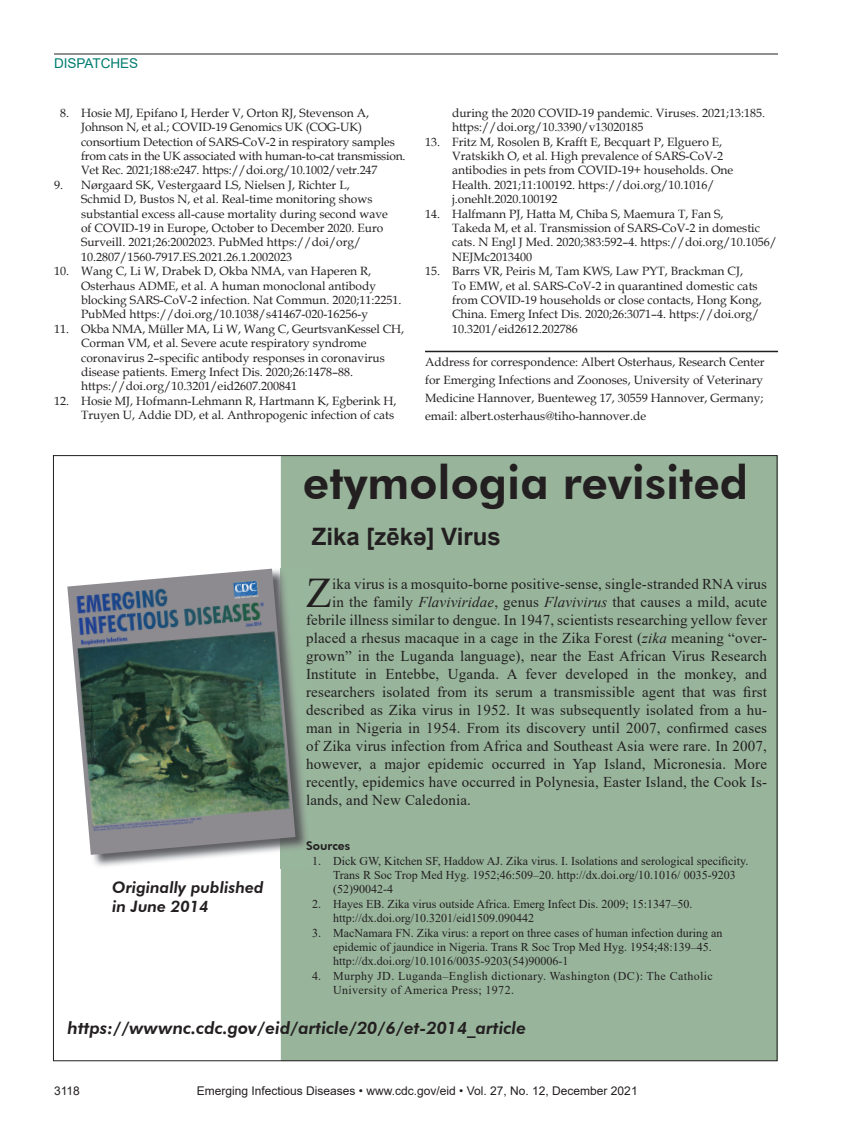
<style>
.page{position:relative;width:851px;height:1134px;background:#fff}
.page>*{position:absolute;margin:0;border:0;box-sizing:border-box;transform-origin:0 0}
.t1{font:800 46.2px "Futura BT";color:#231f20}
.t2{font:42.15px "Times New Roman";color:#231f20}
.t3{font:700 24px "Arial";color:#231f20}
.t4{font:italic 800 17.1px "Futura BT";color:#231f20}
.t5{font:italic 800 15.9px/19px "Futura BT";color:#231f20}
.t6{font:15px "Times New Roman";letter-spacing:.01em;color:#231f20}
.t7{font:13.5px "Arial";color:#007d70}
.t8{font:12px/14.4px "Book Antiqua";color:#231f20}
.t9{font:12px/14.4px "Times New Roman";color:#231f20}
.t10{font:12px/14.4px "Times New Roman";letter-spacing:.03em;color:#231f20}
.t11{font:12px "Arial";color:#231f20}
.t12{font:800 12px "Futura BT";color:#231f20}
.s1{font-style:italic}
</style>
<div class="page">
<hr style="left:54px;top:54px;width:724px;height:1px;background:#231f20">
<hr style="left:425px;top:351px;width:353px;height:1px;background:#231f20">
<div style="left:281px;top:455px;width:497px;height:606px;background:#98b59c"></div>
<img style="left:93px;top:568px;width:217px;height:300px">
<img style="left:67px;top:569px;width:228px;height:286px">
<p class="t7" style="left:54px;top:54px;width:86px">DISPATCHES</p>
<p class="t8" style="left:81px;top:105px;width:326px;text-indent:-21px">8. Hosie MJ, Epifano I, Herder V, Orton RJ, Stevenson A, Johnson N, et al.; COVID-19 Genomics UK (COG-UK) consortium Detection of SARS-CoV-2 in respiratory samples from cats in the UK associated with human-to-cat transmission.<br>Vet Rec. 2021;188:e247. https://doi.org/10.1002/vetr.247</p>
<p class="t8" style="left:81px;top:177px;width:308px;text-indent:-27px">9. Nørgaard SK, Vestergaard LS, Nielsen J, Richter L, Schmid D, Bustos N, et al. Real-time monitoring shows substantial excess all-cause mortality during second wave of COVID-19 in Europe, October to December 2020. Euro Surveill. 2021;26:2002023. PubMed https://doi/org/ 10.2807/1560-7917.ES.2021.26.1.2002023</p>
<p class="t8" style="left:81px;top:264px;width:322px;text-indent:-27px">10. Wang C, Li W, Drabek D, Okba NMA, van Haperen R, Osterhaus ADME, et al. A human monoclonal antibody blocking SARS-CoV-2 infection. Nat Commun. 2020;11:2251.<br>PubMed https://doi.org/10.1038/s41467-020-16256-y</p>
<p class="t8" style="left:81px;top:321px;width:324px;text-indent:-27px">11. Okba NMA, Müller MA, Li W, Wang C, GeurtsvanKessel CH, Corman VM, et al. Severe acute respiratory syndrome coronavirus 2–specific antibody responses in coronavirus disease patients. Emerg Infect Dis. 2020;26:1478–88. https://doi.org/10.3201/eid2607.200841</p>
<p class="t8" style="left:54px;top:393px;width:344px;text-align:right">12. Hosie MJ, Hofmann-Lehmann R, Hartmann K, Egberink H,<br>Truyen U, Addie DD, et al. Anthropogenic infection of cats</p>
<p class="t8" style="left:452px;top:105px;width:314px">during the 2020 COVID-19 pandemic. Viruses. 2021;13:185. https://doi.org/10.3390/v13020185</p>
<p class="t8" style="left:452px;top:134px;width:282px;text-indent:-27px">13. Fritz M, Rosolen B, Krafft E, Becquart P, Elguero E, Vratskikh O, et al. High prevalence of SARS-CoV-2 antibodies in pets from COVID-19+ households. One Health. 2021;11:100192. https://doi.org/10.1016/ j.onehlt.2020.100192</p>
<p class="t8" style="left:452px;top:206px;width:326px;text-indent:-27px">14. Halfmann PJ, Hatta M, Chiba S, Maemura T, Fan S,<br>Takeda M, et al. Transmission of SARS-CoV-2 in domestic cats. N Engl J Med. 2020;383:592–4. https://doi.org/10.1056/ NEJMc2013400</p>
<p class="t8" style="left:452px;top:264px;width:311px;text-indent:-27px">15. Barrs VR, Peiris M, Tam KWS, Law PYT, Brackman CJ,<br>To EMW, et al. SARS-CoV-2 in quarantined domestic cats from COVID-19 households or close contacts, Hong Kong, China. Emerg Infect Dis. 2020;26:3071–4. https://doi.org/ 10.3201/eid2612.202786</p>
<p class="t8" style="left:425px;top:352px;width:341px;line-height:18px;text-align:justify">Address for correspondence: Albert Osterhaus, Research Center for Emerging Infections and Zoonoses, University of Veterinary Medicine Hannover, Buenteweg 17, 30559 Hannover, Germany; email: albert.osterhaus@tiho-hannover.de</p>
<h3 class="t5" style="left:112px;top:878px;width:153px">Originally published in June 2014</h3>
<h1 class="t1" style="left:303px;top:455px;width:447px">etymologia revisited</h1>
<h3 class="t3" style="left:312px;top:519px;width:190px">Zika [zēkə] Virus</h3>
<h2 class="t2" style="left:306px;top:563px;width:27px">Z</h2>
<p class="t6" style="left:332px;top:573px;width:436px">ika virus is a mosquito-borne positive-sense, single-stranded RNA virus</p>
<p class="t6" style="left:332px;top:591px;width:436px">in the family <span class="s1">Flaviviridae</span>, genus <span class="s1">Flavivirus</span> that causes a mild, acute</p>
<p class="t6" style="left:306px;top:609px;width:462px">febrile illness similar to dengue. In 1947, scientists researching yellow fever</p>
<p class="t6" style="left:306px;top:627px;width:462px">placed a rhesus macaque in a cage in the Zika Forest (<span class="s1">zika</span> meaning “over-</p>
<p class="t6" style="left:306px;top:645px;width:462px">grown” in the Luganda language), near the East African Virus Research</p>
<p class="t6" style="left:306px;top:663px;width:462px">Institute in Entebbe, Uganda. A fever developed in the monkey, and</p>
<p class="t6" style="left:306px;top:681px;width:462px">researchers isolated from its serum a transmissible agent that was first</p>
<p class="t6" style="left:306px;top:699px;width:462px">described as Zika virus in 1952. It was subsequently isolated from a hu-</p>
<p class="t6" style="left:306px;top:717px;width:462px">man in Nigeria in 1954. From its discovery until 2007, confirmed cases</p>
<p class="t6" style="left:306px;top:735px;width:462px">of Zika virus infection from Africa and Southeast Asia were rare. In 2007,</p>
<p class="t6" style="left:306px;top:753px;width:462px">however, a major epidemic occurred in Yap Island, Micronesia. More</p>
<p class="t6" style="left:306px;top:771px;width:462px">recently, epidemics have occurred in Polynesia, Easter Island, the Cook Is-</p>
<p class="t6" style="left:306px;top:789px;width:166px">lands, and New Caledonia.</p>
<p class="t12" style="left:306px;top:839px;width:46px">Sources</p>
<p class="t9" style="left:333px;top:853px;width:417px;text-indent:-21px">1. Dick GW, Kitchen SF, Haddow AJ. Zika virus. I. Isolations and serological specificity.<br>Trans R Soc Trop Med Hyg. 1952;46:509–20. http://dx.doi.org/10.1016/ 0035-9203 (52)90042-4</p>
<p class="t9" style="left:333px;top:896px;width:361px;text-indent:-21px">2. Hayes EB. Zika virus outside Africa. Emerg Infect Dis. 2009; 15:1347–50. http://dx.doi.org/10.3201/eid1509.090442</p>
<p class="t9" style="left:333px;top:925px;width:391px;text-indent:-21px">3. MacNamara FN. Zika virus: a report on three cases of human infection during an epidemic of jaundice in Nigeria. Trans R Soc Trop Med Hyg. 1954;48:139–45. http://dx.doi.org/10.1016/0035-9203(54)90006-1</p>
<p class="t10" style="left:333px;top:968px;width:381px;text-indent:-21px">4. Murphy JD. Luganda–English dictionary. Washington (DC): The Catholic<br>University of America Press; 1972.</p>
<h3 class="t4" style="left:68px;top:1017px;width:460px">https://wwwnc.cdc.gov/eid/article/20/6/et-2014_article</h3>
<p class="t11" style="left:54px;top:1083px;width:27px">3118</p>
<p class="t11" style="left:197px;top:1083px;width:442px">Emerging Infectious Diseases • www.cdc.gov/eid • Vol. 27, No. 12, December 2021</p>
</div>
